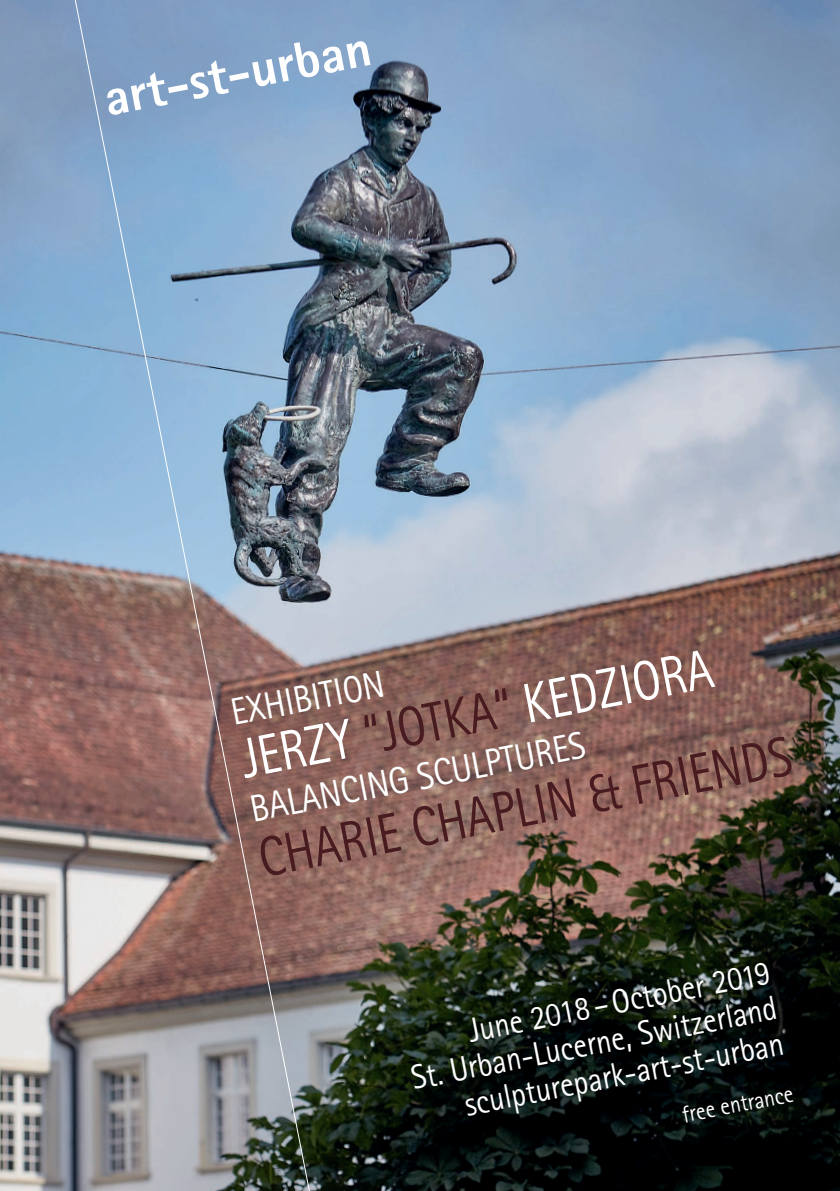
<style>
.page{position:relative;width:840px;height:1191px;background:#fff}
.page>*{position:absolute;margin:0;border:0;box-sizing:border-box;transform-origin:0 0}
.t1{font:56px/100.8px "Rotis Sans Serif";color:#481b20;scale:.86 1}
.t2{font:38px "Rotis Sans Serif";color:#fff;scale:.9 1}
.t3{font:34px/36px "Rotis Sans Serif";color:#fff;text-align:right;scale:.9 1}
.t4{font:24px "Rotis Sans Serif";color:#fff;scale:.9 1}
.s1{color:#fff}
</style>
<div class="page">
<img style="left:0;top:0;width:839px;height:1191px">
<svg style="left:311px;top:41px;width:59px;height:74px"></svg>
<img style="left:47px;top:0;width:264px;height:1191px">
<h1 class="t1" style="left:230px;top:709px;width:631px;rotate:-11deg"><span class="s1">JERZY</span> “JOTKA“ <span class="s1">KEDZIORA<br></span>CHARIE CHAPLIN &amp; FRIENDS</h1>
<p class="t2" style="left:227px;top:690px;width:174px;rotate:-11deg">EXHIBITION</p>
<p class="t2" style="left:246px;top:787px;width:379px;rotate:-11deg">BALANCING SCULPTURES</p>
<p class="t3" style="left:401px;top:1024px;width:414px;rotate:-11deg">June 2018–October 2019<br>St. Urban-Lucerne, Switzerland sculpturepark-art-st-urban</p>
<p class="t4" style="left:679px;top:1100px;width:126px;rotate:-11deg">free entrance</p>
</div>
